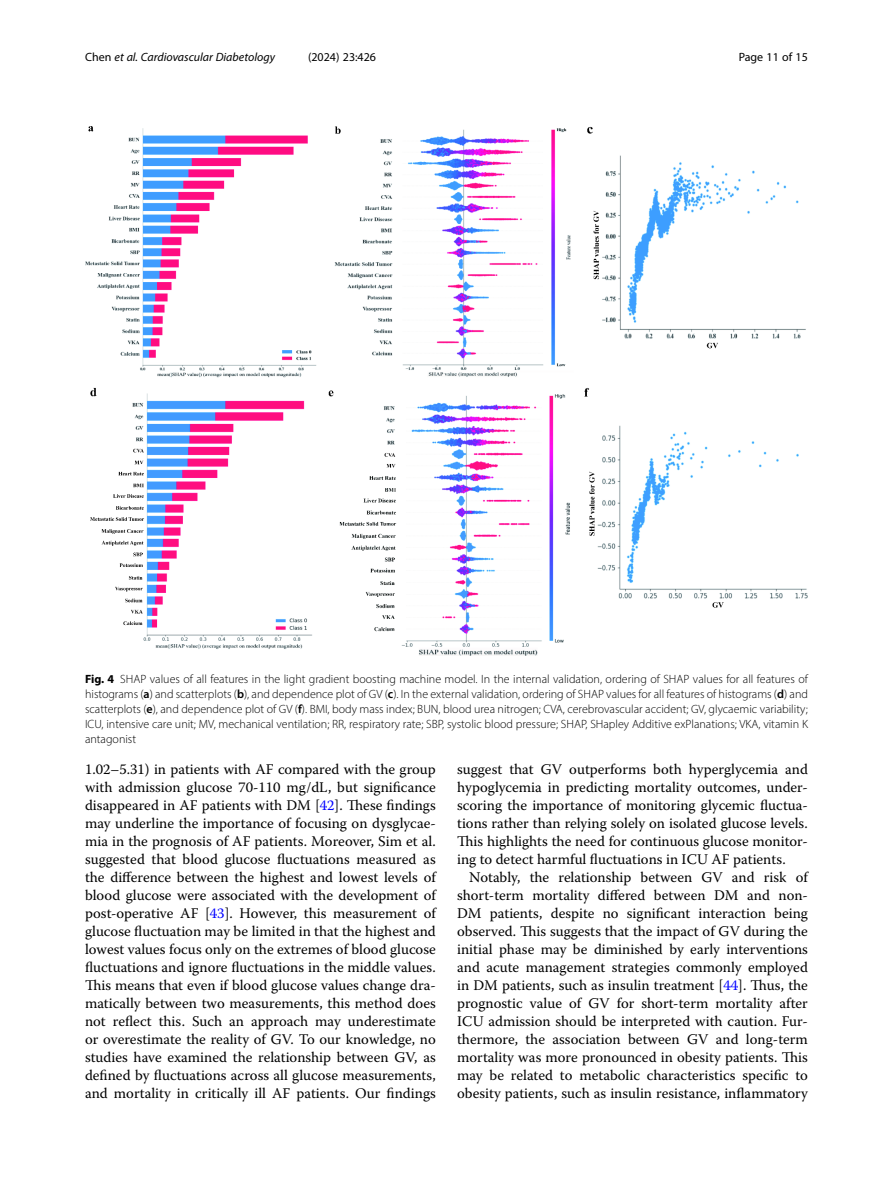
<style>
.page{position:relative;width:893px;height:1191px;background:#fff}
.page>*{position:absolute;margin:0;border:0;box-sizing:border-box;transform-origin:0 0}
.Body_Text_Indent{font:14.7px/18px "Warnock Pro";color:#000;text-align:justify}
.Figure_Caption{font:300 12px/15px "Myriad Pro";color:#000;text-align:justify}
.t1{font:italic 12px "Myriad Pro";color:#000}
.t2{font:12px "Myriad Pro";color:#000}
.s1{font-style:normal}
.s2{font-weight:700}
.s3{font-weight:600}
.s4{color:#00f}
</style>
<div class="page">
<img style="left:85px;top:126px;width:723px;height:530px">
<p class="t1" style="left:85px;top:50px;width:191px"><span class="s1">Chen</span> et al. Cardiovascular Diabetology</p>
<p class="t2" style="left:308px;top:50px;width:70px">(2024) 23:426</p>
<p class="t2" style="left:739px;top:50px;width:71px">Page 11 of 15</p>
<p class="Figure_Caption" style="left:85px;top:671px;width:724px"><span class="s2">Fig. 4</span> SHAP values of all features in the light gradient boosting machine model. In the internal validation, ordering of SHAP values for all features of histograms (<span class="s3">a</span>) and scatterplots (<span class="s3">b</span>), and dependence plot of GV (<span class="s3">c</span>). In the external validation, ordering of SHAP values for all features of histograms (<span class="s3">d</span>) and scatterplots (<span class="s3">e</span>), and dependence plot of GV (<span class="s3">f</span>). BMI, body mass index; BUN, blood urea nitrogen; CVA, cerebrovascular accident; GV, glycaemic variability; ICU, intensive care unit; MV, mechanical ventilation; RR, respiratory rate; SBP, systolic blood pressure; SHAP, SHapley Additive exPlanations; VKA, vitamin K antagonist</p>
<p class="Body_Text_Indent" style="left:85px;top:760px;width:352px">1.02–5.31) in patients with AF compared with the group with admission glucose 70-110 mg/dL, but significance disappeared in AF patients with DM [<span class="s4">42</span>]. These findings may underline the importance of focusing on dysglycae&shy;mia in the prognosis of AF patients. Moreover, Sim et al. suggested that blood glucose fluctuations measured as the difference between the highest and lowest levels of blood glucose were associated with the development of post-operative AF [<span class="s4">43</span>]. However, this measurement of glucose fluctuation may be limited in that the highest and lowest values focus only on the extremes of blood glucose fluctuations and ignore fluctuations in the middle values.<br>This means that even if blood glucose values change dra&shy;matically between two measurements, this method does not reflect this. Such an approach may underestimate or overestimate the reality of GV. To our knowledge, no studies have examined the relationship between GV, as defined by fluctuations across all glucose measurements, and mortality in critically ill AF patients. Our findings</p>
<p class="Body_Text_Indent" style="left:457px;top:760px;width:352px">suggest that GV outperforms both hyperglycemia and hypoglycemia in predicting mortality outcomes, under&shy;scoring the importance of monitoring glycemic fluctua&shy;tions rather than relying solely on isolated glucose levels.<br>This highlights the need for continuous glucose monitor&shy;ing to detect harmful fluctuations in ICU AF patients.</p>
<p class="Body_Text_Indent" style="left:457px;top:868px;width:352px;text-indent:12px">Notably, the relationship between GV and risk of short-term mortality differed between DM and non-DM patients, despite no significant interaction being observed. This suggests that the impact of GV during the initial phase may be diminished by early interventions and acute management strategies commonly employed in DM patients, such as insulin treatment [<span class="s4">44</span>]. Thus, the prognostic value of GV for short-term mortality after ICU admission should be interpreted with caution. Fur&shy;thermore, the association between GV and long-term mortality was more pronounced in obesity patients. This may be related to metabolic characteristics specific to obesity patients, such as insulin resistance, inflammatory</p>
</div>
